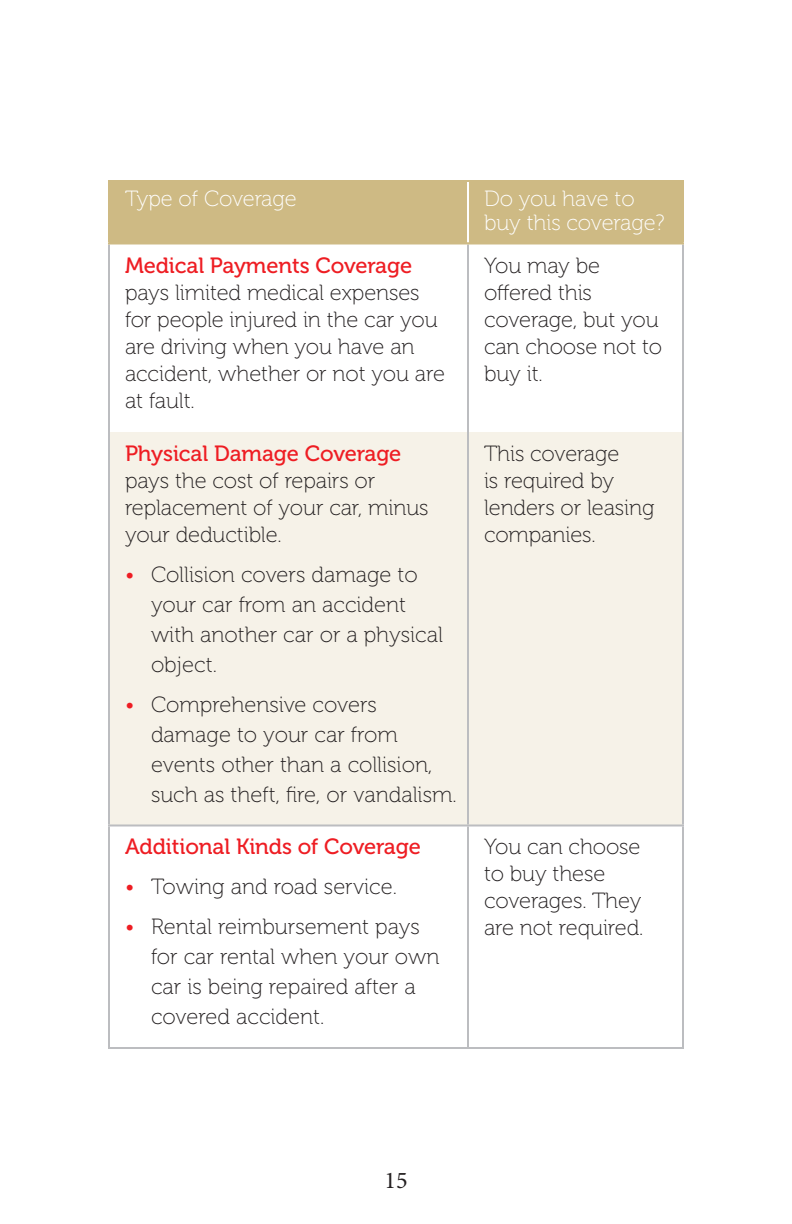
<style>
.page{position:relative;width:792px;height:1224px;background:#fff}
.page>*{position:absolute;margin:0;border:0;box-sizing:border-box;transform-origin:0 0}
.t1{font:24px "Minion Pro";color:#231f20}
.Eng_Table_Body{font:22px/27px "Museo 100";letter-spacing:-.005em;color:#231f20}
.Eng_Bullet_Points{font:22px/30px "Museo 100";color:#231f20}
.Eng_Table_Header{font:22px/24px "Museo 100";letter-spacing:-.005em;color:#fff}
.Eng_Table_Body-2{font:22px "Museo 500";letter-spacing:-.005em;color:#ee1d23}
.s1{font-family:"Museo 500";color:#ee1d23}
.s2{color:#ee1d23}
</style>
<div class="page">
<div style="left:110px;top:182px;width:572px;height:60px;background:#ceba84"></div>
<div style="left:110px;top:432px;width:572px;height:392px;background:#f6f2e8"></div>
<hr style="left:108px;top:244px;width:2px;height:188px;background:#bcbdc0">
<hr style="left:467px;top:244px;width:2px;height:188px;background:#bcbdc0">
<hr style="left:108px;top:432px;width:2px;height:392px;background:#bcbdc0">
<hr style="left:467px;top:432px;width:2px;height:392px;background:#bcbdc0">
<hr style="left:108px;top:826px;width:2px;height:221px;background:#bcbdc0">
<hr style="left:467px;top:826px;width:2px;height:221px;background:#bcbdc0">
<hr style="left:467px;top:182px;width:2px;height:60px;background:#fff">
<hr style="left:682px;top:244px;width:2px;height:188px;background:#bcbdc0">
<hr style="left:682px;top:432px;width:2px;height:392px;background:#bcbdc0">
<hr style="left:682px;top:826px;width:2px;height:221px;background:#bcbdc0">
<hr style="left:108px;top:824px;width:360px;height:2px;background:#bcbdc0">
<hr style="left:468px;top:824px;width:216px;height:2px;background:#bcbdc0">
<hr style="left:108px;top:1047px;width:360px;height:2px;background:#bcbdc0">
<hr style="left:468px;top:1047px;width:216px;height:2px;background:#bcbdc0">
<hr style="left:108px;top:242px;width:360px;height:2px;background:#ceba84">
<hr style="left:468px;top:242px;width:216px;height:2px;background:#ceba84">
<hr style="left:108px;top:180px;width:360px;height:2px;background:#ceba84">
<hr style="left:108px;top:182px;width:2px;height:60px;background:#ceba84">
<hr style="left:468px;top:180px;width:216px;height:2px;background:#ceba84">
<hr style="left:682px;top:182px;width:2px;height:60px;background:#ceba84">
<p class="Eng_Table_Header" style="left:125px;top:186px;width:173px">Type of Coverage</p>
<p class="Eng_Table_Header" style="left:484px;top:186px;width:182px">Do you have to buy this coverage?</p>
<p class="Eng_Table_Body" style="left:125px;top:252px;width:322px"><span class="s1">Medical Payments Coverage </span>pays limited medical expenses for people injured in the car you are driving when you have an accident, whether or not you are at fault.</p>
<p class="Eng_Table_Body" style="left:484px;top:252px;width:180px">You may be offered this coverage, but you can choose not to buy it.</p>
<p class="Eng_Table_Body" style="left:125px;top:440px;width:305px"><span class="s1">Physical Damage Coverage </span>pays the cost of repairs or replacement of your car, minus your deductible.</p>
<p class="Eng_Bullet_Points" style="left:151px;top:559px;width:293px;text-indent:-26px"><span class="s2">•</span> Collision covers damage to your car from an accident with another car or a physical object.</p>
<p class="Eng_Bullet_Points" style="left:151px;top:689px;width:304px;text-indent:-26px"><span class="s2">•</span> Comprehensive covers damage to your car from events other than a collision, such as theft, fire, or vandalism.</p>
<p class="Eng_Table_Body" style="left:484px;top:440px;width:172px">This coverage<br>is required by lenders or leasing companies.</p>
<p class="Eng_Table_Body-2" style="left:125px;top:834px;width:297px">Additional Kinds of Coverage</p>
<p class="Eng_Bullet_Points" style="left:125px;top:872px;width:271px"><span class="s2">•</span> Towing and road service.</p>
<p class="Eng_Bullet_Points" style="left:151px;top:912px;width:290px;text-indent:-26px"><span class="s2">•</span> Rental reimbursement pays for car rental when your own car is being repaired after a covered accident.</p>
<p class="Eng_Table_Body" style="left:484px;top:833px;width:159px">You can choose to buy these coverages. They are not required.</p>
<p class="t1" style="left:384px;top:1164px;width:25px">15</p>
</div>
